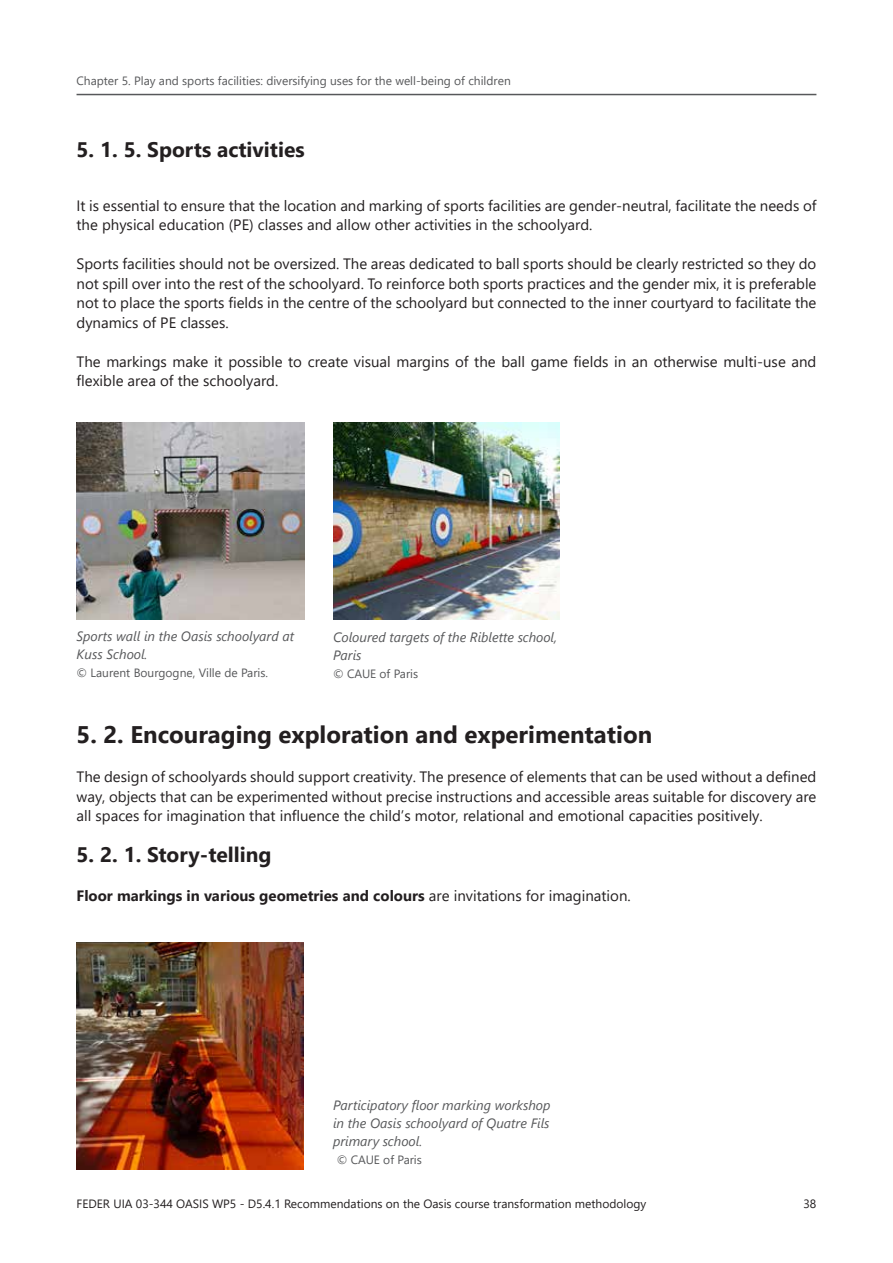
<style>
.page{position:relative;width:893px;height:1263px;background:#fff}
.page>*{position:absolute;margin:0;border:0;box-sizing:border-box;transform-origin:0 0}
.t1{font:700 24px "Segoe UI";color:#231f20}
.t2{font:700 21px "Segoe UI";color:#231f20}
.t3{font:15px/19.5px "Segoe UI";color:#231f20}
.t4{font:700 15px "Segoe UI";color:#231f20}
.légende{font:italic 13.5px/18px "Segoe UI";color:#57585a}
.légende-2{font:12px "Segoe UI";color:#57585a}
.t5{font:12px "Segoe UI";color:#231f20}
.s1{font-weight:400}
</style>
<div class="page">
<hr style="left:77px;top:94px;width:739px;height:1px;background:#57585a">
<img style="left:77px;top:423px;width:227px;height:197px">
<img style="left:333px;top:423px;width:227px;height:197px">
<img style="left:77px;top:942px;width:226px;height:227px">
<p class="légende-2" style="left:77px;top:70px;width:436px">Chapter 5. Play and sports facilities: diversifying uses for the well-being of children</p>
<p class="t2" style="left:77px;top:130px;width:230px">5. 1. 5. Sports activities</p>
<p class="t3" style="left:77px;top:194px;width:741px">It is essential to ensure that the location and marking of sports facilities are gender-neutral, facilitate the needs of the physical education (PE) classes and allow other activities in the schoolyard.</p>
<p class="t3" style="left:77px;top:253px;width:741px;text-align:justify">Sports facilities should not be oversized. The areas dedicated to ball sports should be clearly restricted so they do not spill over into the rest of the schoolyard. To reinforce both sports practices and the gender mix, it is preferable not to place the sports fields in the centre of the schoolyard but connected to the inner courtyard to facilitate the dynamics of PE classes.</p>
<p class="t3" style="left:77px;top:350px;width:741px">The markings make it possible to create visual margins of the ball game fields in an otherwise multi-use and flexible area of the schoolyard.</p>
<p class="légende" style="left:77px;top:625px;width:219px">Sports wall in the Oasis schoolyard at<br>Kuss School.</p>
<p class="légende-2" style="left:77px;top:661px;width:193px">© Laurent Bourgogne, Ville de Paris.</p>
<p class="légende" style="left:333px;top:626px;width:225px">Coloured targets of the Riblette school,<br>Paris</p>
<p class="légende-2" style="left:333px;top:662px;width:87px">© CAUE of Paris</p>
<p class="t1" style="left:77px;top:712px;width:577px">5. 2. Encouraging exploration and experimentation</p>
<p class="t3" style="left:77px;top:766px;width:741px;text-align:justify">The design of schoolyards should support creativity. The presence of elements that can be used without a defined way, objects that can be experimented without precise instructions and accessible areas suitable for discovery are all spaces for imagination that influence the child’s motor, relational and emotional capacities positively.</p>
<p class="t2" style="left:77px;top:835px;width:196px">5. 2. 1. Story-telling</p>
<p class="t4" style="left:77px;top:881px;width:556px">Floor markings in various geometries and colours <span class="s1">are invitations for imagination.</span></p>
<p class="légende" style="left:333px;top:1094px;width:219px;text-align:justify">Participatory floor marking workshop in the Oasis schoolyard of Quatre Fils primary school.</p>
<p class="légende-2" style="left:337px;top:1148px;width:87px">© CAUE of Paris</p>
<p class="t5" style="left:77px;top:1192px;width:571px">FEDER UIA 03-344 OASIS WP5 - D5.4.1 Recommendations on the Oasis course transformation methodology</p>
<p class="t5" style="left:803px;top:1192px;width:14px">38</p>
</div>
